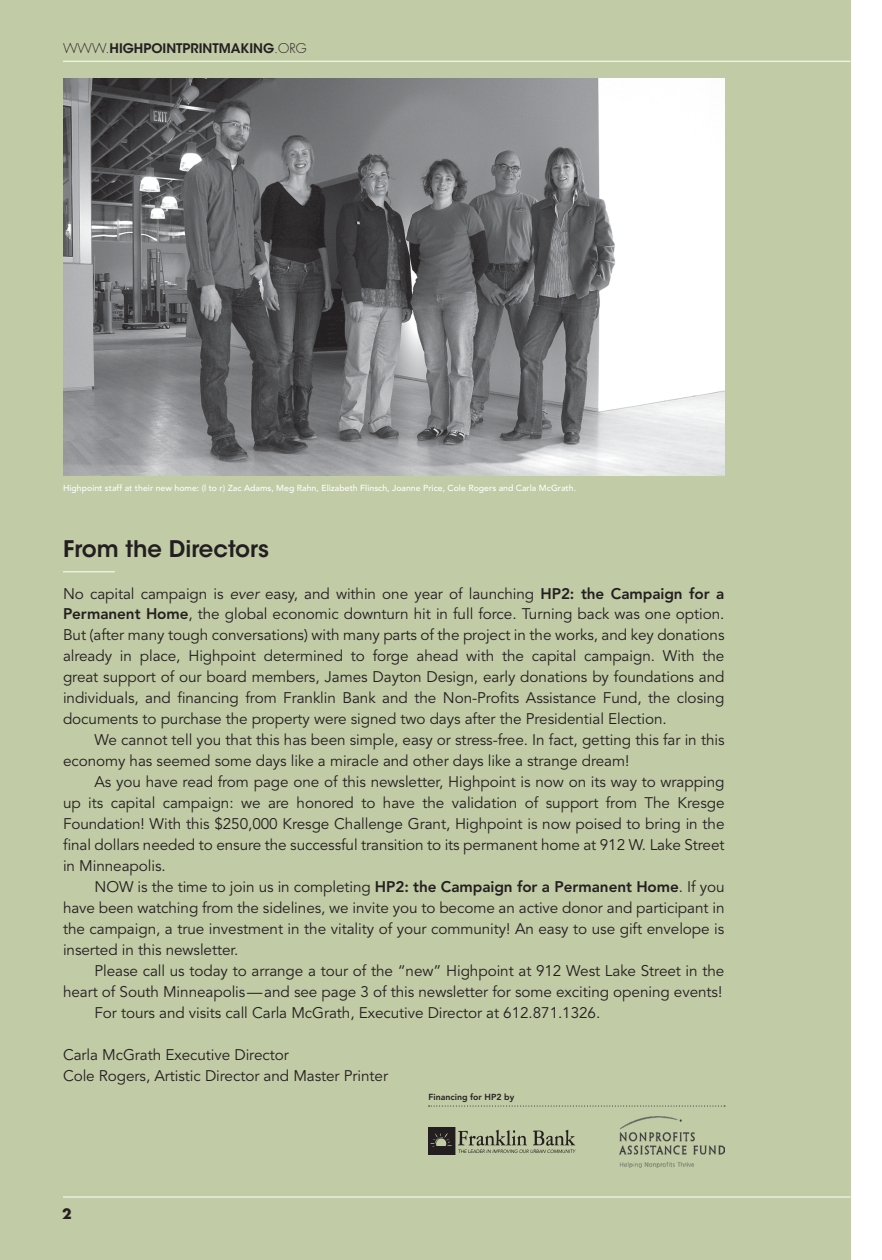
<style>
.page{position:relative;width:882px;height:1260px;background:#fff}
.page>*{position:absolute;margin:0;border:0;box-sizing:border-box;transform-origin:0 0}
.t1{font:600 22.75px "ITC Avant Garde Std";color:#231f20}
.t2{font:15.4px/21px "Avenir";letter-spacing:-.005em;color:#231f20;text-align:justify}
.t3{font:700 14px "Futura";color:#231f20}
.t4{font:600 13.12px "ITC Avant Garde Std";color:#231f20}
.t5{font:500 8.75px "Avenir";color:#fff}
.t6{font:800 8.75px "Avenir";color:#231f20}
.s1{font-family:"Futura";font-weight:300}
.s2{font-style:italic}
.s3{font-weight:800}
</style>
<div class="page">
<div style="left:0;top:0;width:850px;height:1260px;background:#c1cba6"></div>
<hr style="left:63px;top:1197px;width:787px;height:1px;background:#fff">
<hr style="left:63px;top:61px;width:787px;height:1px;background:#fff">
<img style="left:63px;top:79px;width:661px;height:397px">
<hr style="left:63px;top:571px;width:52px;height:1px;background:#fff">
<svg style="left:429px;top:1106px;width:296px;height:1px"></svg>
<img style="left:429px;top:1128px;width:147px;height:27px">
<img style="left:619px;top:1116px;width:105px;height:52px">
<p class="t4" style="left:63px;top:40px;width:245px"><span class="s1">WWW.</span>HIGHPOINTPRINTMAKING<span class="s1">.ORG</span></p>
<p class="t5" style="left:63px;top:482px;width:515px">Highpoint staff at their new home: (l to r) Zac Adams, Meg Rahn, Elizabeth Flinsch, Joanne Price, Cole Rogers and Carla McGrath.</p>
<h1 class="t1" style="left:63px;top:534px;width:208px">From the Directors</h1>
<p class="t2" style="left:63px;top:583px;width:663px">No capital campaign is <span class="s2">ever</span> easy, and within one year of launching <span class="s3">HP2: the Campaign for a Permanent Home</span>, the global economic downturn hit in full force. Turning back was one option.<br>But (after many tough conversations) with many parts of the project in the works, and key donations already in place, Highpoint determined to forge ahead with the capital campaign. With the great support of our board members, James Dayton Design, early donations by foundations and individuals, and financing from Franklin Bank and the Non-Profits Assistance Fund, the closing documents to purchase the property were signed two days after the Presidential Election.</p>
<p class="t2" style="left:63px;top:730px;width:663px;text-indent:31px">We cannot tell you that this has been simple, easy or stress-free. In fact, getting this far in this economy has seemed some days like a miracle and other days like a strange dream!</p>
<p class="t2" style="left:63px;top:772px;width:663px;text-indent:31px">As you have read from page one of this newsletter, Highpoint is now on its way to wrapping up its capital campaign: we are honored to have the validation of support from The Kresge Foundation! With this $250,000 Kresge Challenge Grant, Highpoint is now poised to bring in the final dollars needed to ensure the successful transition to its permanent home at 912 W. Lake Street in Minneapolis.</p>
<p class="t2" style="left:63px;top:877px;width:663px;text-indent:31px">NOW is the time to join us in completing <span class="s3">HP2: the Campaign for a Permanent Home</span>. If you have been watching from the sidelines, we invite you to become an active donor and participant in the campaign, a true investment in the vitality of your community! An easy to use gift envelope is inserted in this newsletter.</p>
<p class="t2" style="left:94px;top:961px;width:631px">Please call us today to arrange a tour of the “new” Highpoint at 912 West Lake Street in the</p>
<p class="t2" style="left:63px;top:982px;width:661px">heart of South Minneapolis—and see page 3 of this newsletter for some exciting opening events!</p>
<p class="t2" style="left:94px;top:1003px;width:507px">For tours and visits call Carla McGrath, Executive Director at 612.871.1326.</p>
<p class="t2" style="left:63px;top:1045px;width:327px">Carla McGrath Executive Director<br>Cole Rogers, Artistic Director and Master Printer</p>
<p class="t3" style="left:62px;top:1203px;width:11px">2</p>
<p class="t6" style="left:429px;top:1092px;width:87px">Financing for HP2 by</p>
</div>
